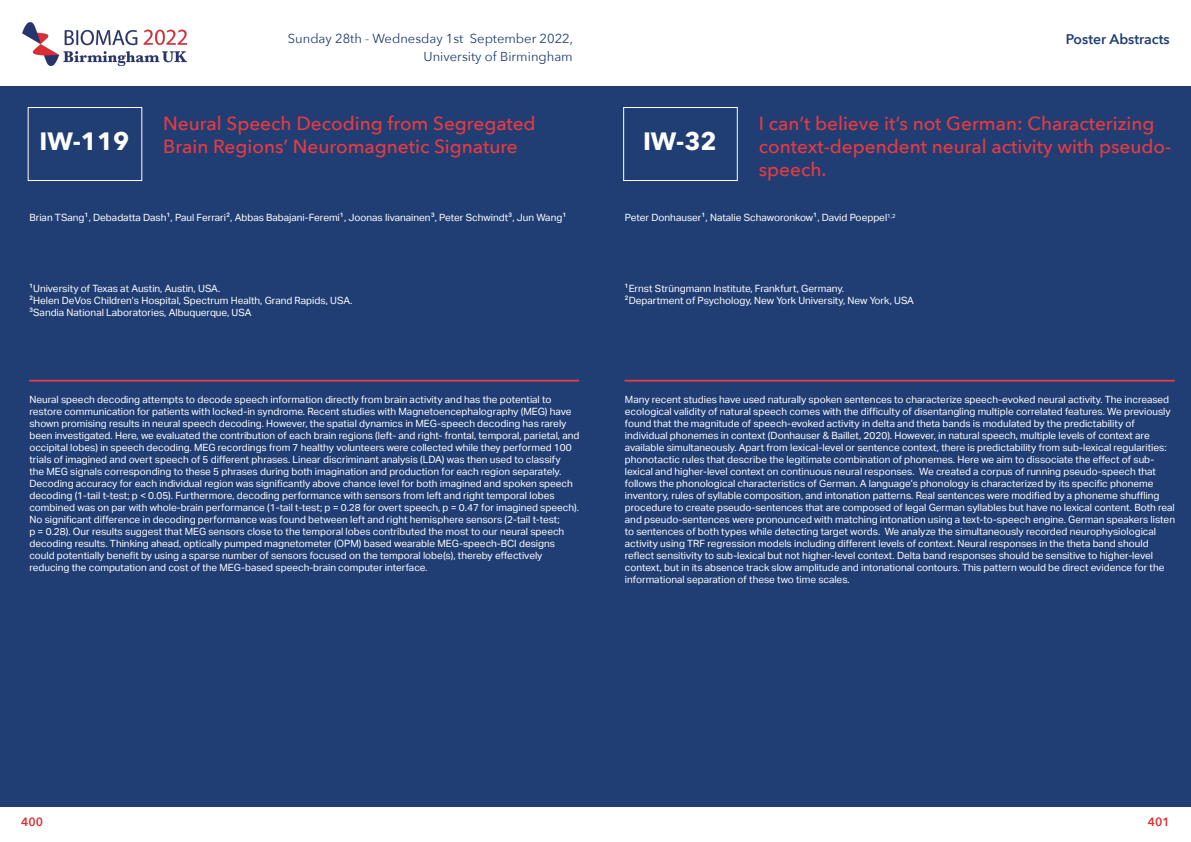
<style>
.page{position:relative;width:1191px;height:842px;background:#fff}
.page>*{position:absolute;margin:0;border:0;box-sizing:border-box;transform-origin:0 0}
.t1{font:700 25px "Avenir Next";color:#fff}
.t2{font:500 19px/22.8px "Avenir Next";color:#e73b41}
.t3{font:600 14px "Avenir Next";color:#203e74}
.t4{font:13px/18px "Avenir Next";color:#203e74;text-align:right}
.t5{font:600 12px "Avenir Next";color:#dc2c34}
.t6{font:10px/12px "Aktiv Grotesk";color:#fff}
</style>
<div class="page">
<div style="left:0;top:86px;width:595px;height:720px;background:#203e74"></div>
<div style="left:595px;top:86px;width:596px;height:720px;background:#203e74"></div>
<img style="left:23px;top:23px;width:164px;height:42px">
<div style="left:28px;top:107px;width:114px;height:74px;border:1px solid #fff"></div>
<div style="left:623px;top:107px;width:115px;height:74px;border:1px solid #fff"></div>
<hr style="left:29px;top:380px;width:550px;height:2px;background:#e73b41">
<hr style="left:624px;top:380px;width:550px;height:2px;background:#e73b41">
<p class="t1" style="left:39px;top:119px;width:91px">IW-119</p>
<h3 class="t4" style="left:288px;top:29px;width:287px">Sunday 28th - Wednesday 1st September 2022,<br>University of Birmingham</h3>
<h3 class="t3" style="left:1066px;top:27px;width:105px">Poster Abstracts</h3>
<p class="t2" style="left:163px;top:112px;width:374px">Neural Speech Decoding from Segregated<br>Brain Regions’ Neuromagnetic Signature</p>
<p class="t1" style="left:643px;top:119px;width:75px">IW-32</p>
<p class="t2" style="left:759px;top:112px;width:414px">I can’t believe it’s not German: Characterizing context-dependent neural activity with pseudo&shy;speech.</p>
<p class="t6" style="left:29px;top:212px;width:538px">Brian TSang1, Debadatta Dash1, Paul Ferrari2, Abbas Babajani-Feremi1, Joonas Iivanainen3, Peter Schwindt3, Jun Wang1</p>
<p class="t6" style="left:625px;top:212px;width:272px">Peter Donhauser1, Natalie Schaworonkow1, David Poeppel<sup>1,2</sup></p>
<p class="t6" style="left:29px;top:283px;width:193px">1University of Texas at Austin, Austin, USA.</p>
<p class="t6" style="left:29px;top:295px;width:325px">2Helen DeVos Children’s Hospital, Spectrum Health, Grand Rapids, USA.</p>
<p class="t6" style="left:29px;top:307px;width:224px">3Sandia National Laboratories, Albuquerque, USA</p>
<p class="t6" style="left:624px;top:283px;width:221px">1Ernst Strüngmann Institute, Frankfurt, Germany.</p>
<p class="t6" style="left:624px;top:295px;width:291px">2Department of Psychology, New York University, New York, USA</p>
<p class="t6" style="left:29px;top:394px;width:551px">Neural speech decoding attempts to decode speech information directly from brain activity and has the potential to restore communication for patients with locked-in syndrome. Recent studies with Magnetoencephalography (MEG) have shown promising results in neural speech decoding. However, the spatial dynamics in MEG-speech decoding has rarely been investigated. Here, we evaluated the contribution of each brain regions (left- and right- frontal, temporal, parietal, and occipital lobes) in speech decoding. MEG recordings from 7 healthy volunteers were collected while they performed 100 trials of imagined and overt speech of 5 different phrases. Linear discriminant analysis (LDA) was then used to classify<br>the MEG signals corresponding to these 5 phrases during both imagination and production for each region separately.<br>Decoding accuracy for each individual region was significantly above chance level for both imagined and spoken speech decoding (1-tail t-test; p &lt; 0.05). Furthermore, decoding performance with sensors from left and right temporal lobes combined was on par with whole-brain performance (1-tail t-test; p = 0.28 for overt speech, p = 0.47 for imagined speech).<br>No significant difference in decoding performance was found between left and right hemisphere sensors (2-tail t-test;<br>p = 0.28). Our results suggest that MEG sensors close to the temporal lobes contributed the most to our neural speech decoding results. Thinking ahead, optically pumped magnetometer (OPM) based wearable MEG-speech-BCI designs could potentially benefit by using a sparse number of sensors focused on the temporal lobe(s), thereby effectively reducing the computation and cost of the MEG-based speech-brain computer interface.</p>
<p class="t6" style="left:625px;top:394px;width:551px">Many recent studies have used naturally spoken sentences to characterize speech-evoked neural activity. The increased ecological validity of natural speech comes with the difficulty of disentangling multiple correlated features. We previously found that the magnitude of speech-evoked activity in delta and theta bands is modulated by the predictability of individual phonemes in context (Donhauser &amp; Baillet, 2020). However, in natural speech, multiple levels of context are available simultaneously. Apart from lexical-level or sentence context, there is predictability from sub-lexical regularities: phonotactic rules that describe the legitimate combination of phonemes. Here we aim to dissociate the effect of sub&shy;lexical and higher-level context on continuous neural responses. We created a corpus of running pseudo-speech that follows the phonological characteristics of German. A language’s phonology is characterized by its specific phoneme inventory, rules of syllable composition, and intonation patterns. Real sentences were modified by a phoneme shuffling procedure to create pseudo-sentences that are composed of legal German syllables but have no lexical content. Both real and pseudo-sentences were pronounced with matching intonation using a text-to-speech engine. German speakers listen to sentences of both types while detecting target words. We analyze the simultaneously recorded neurophysiological activity using TRF regression models including different levels of context. Neural responses in the theta band should reflect sensitivity to sub-lexical but not higher-level context. Delta band responses should be sensitive to higher-level context, but in its absence track slow amplitude and intonational contours. This pattern would be direct evidence for the informational separation of these two time scales.</p>
<p class="t5" style="left:21px;top:812px;width:23px">400</p>
<p class="t5" style="left:1147px;top:812px;width:23px">401</p>
</div>
